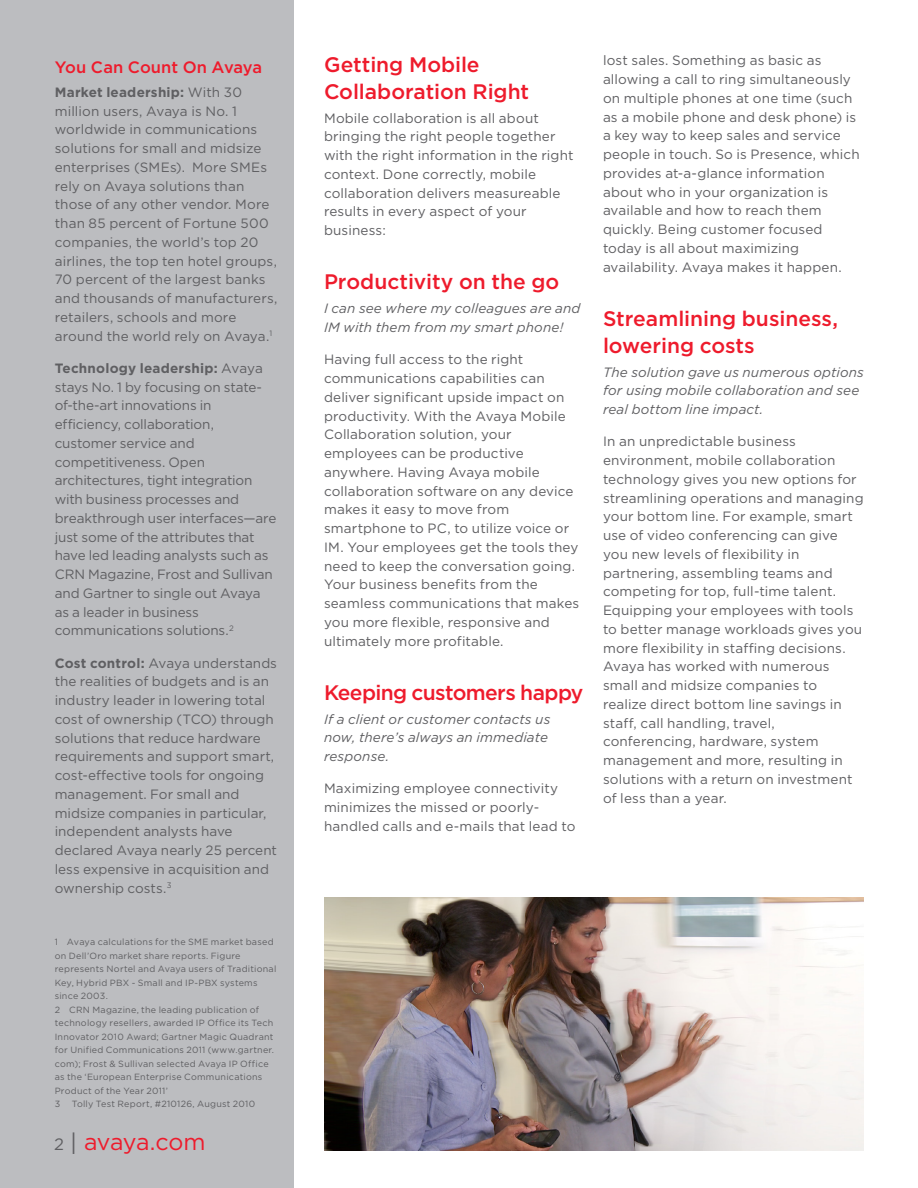
<style>
.page{position:relative;width:918px;height:1188px;background:#fff}
.page>*{position:absolute;margin:0;border:0;box-sizing:border-box;transform-origin:0 0}
.t1{font:23.25px "Gotham";letter-spacing:-.015em;color:#ee1b2c}
.Body_Header{font:500 21px/27px "Gotham";letter-spacing:-.005em;color:#ee1b2c}
.Body_Header-2{font:500 21px "Gotham";letter-spacing:-.03em;color:#ee1b2c}
.Body_Header-3{font:500 16.5px "Gotham";color:#ee1b2c}
.Body_copy{font:13.5px/18.8px "Gotham";letter-spacing:.005em;color:#5f5f62}
.Body_copy-2{font:italic 13.5px/18.8px "Gotham";letter-spacing:.01em;color:#5f5f62}
.Legal{font:9px/13.5px "Gotham";letter-spacing:.025em;color:#5f5f62}
.s1{font-weight:700}
.s2{font-size:16.5px;color:#5f5f62}
.s3{color:#5f5f62}
</style>
<div class="page">
<div style="left:0;top:0;width:294px;height:1188px;background:#bcbdc0"></div>
<img style="left:324px;top:898px;width:540px;height:252px">
<p class="Body_Header-3" style="left:55px;top:57px;width:209px">You Can Count On Avaya</p>
<p class="Body_copy" style="left:55px;top:82px;width:224px"><span class="s1">Market leadership:</span> With 30 million users, Avaya is No. 1 worldwide in communications solutions for small and midsize enterprises (SMEs). More SMEs rely on Avaya solutions than those of any other vendor. More than 85 percent of Fortune 500 companies, the world’s top 20 airlines, the top ten hotel groups,<br>70 percent of the largest banks and thousands of manufacturers, retailers, schools and more around the world rely on Avaya.<sup>1</sup></p>
<p class="Body_copy" style="left:55px;top:358px;width:223px"><span class="s1">Technology leadership:</span> Avaya stays No. 1 by focusing on state&shy;of-the-art innovations in efficiency, collaboration, customer service and competitiveness. Open architectures, tight integration with business processes and breakthrough user interfaces—are just some of the attributes that have led leading analysts such as<br>CRN Magazine, Frost and Sullivan and Gartner to single out Avaya as a leader in business communications solutions.<sup>2</sup></p>
<p class="Body_copy" style="left:55px;top:653px;width:224px"><span class="s1">Cost control:</span> Avaya understands the realities of budgets and is an industry leader in lowering total cost of ownership (TCO) through solutions that reduce hardware requirements and support smart, cost-effective tools for ongoing management. For small and midsize companies in particular, independent analysts have declared Avaya nearly 25 percent less expensive in acquisition and ownership costs.<sup>3</sup></p>
<p class="Legal" style="left:55px;top:935px;width:223px">1 Avaya calculations for the SME market based on Dell’Oro market share reports. Figure represents Nortel and Avaya users of Traditional Key, Hybrid PBX - Small and IP-PBX systems since 2003.</p>
<p class="Legal" style="left:55px;top:1002px;width:221px">2 CRN Magazine, the leading publication of technology resellers, awarded IP Office its Tech Innovator 2010 Award; Gartner Magic Quadrant for Unified Communications 2011 (www.gartner. com); Frost &amp; Sullivan selected Avaya IP Office as the ‘European Enterprise Communications Product of the Year 2011’</p>
<p class="Legal" style="left:55px;top:1097px;width:7px">3</p>
<p class="Legal" style="left:72px;top:1097px;width:185px">Tolly Test Report, #210126, August 2010</p>
<h1 class="t1" style="left:54px;top:1129px;width:153px"><span class="s2">2</span> <span class="s3">|</span> avaya.com</h1>
<p class="Body_Header" style="left:324px;top:50px;width:207px">Getting Mobile<br>Collaboration Right</p>
<p class="Body_copy" style="left:324px;top:108px;width:251px">Mobile collaboration is all about bringing the right people together with the right information in the right context. Done correctly, mobile collaboration delivers measureable results in every aspect of your business:</p>
<p class="Body_Header" style="left:324px;top:268px;width:237px">Productivity on the go</p>
<p class="Body_copy-2" style="left:324px;top:299px;width:258px">I can see where my colleagues are and<br>IM with them from my smart phone!</p>
<p class="Body_copy" style="left:324px;top:350px;width:257px">Having full access to the right communications capabilities can deliver significant upside impact on productivity. With the Avaya Mobile Collaboration solution, your employees can be productive anywhere. Having Avaya mobile collaboration software on any device makes it easy to move from smartphone to PC, to utilize voice or IM. Your employees get the tools they need to keep the conversation going.<br>Your business benefits from the seamless communications that makes you more flexible, responsive and ultimately more profitable.</p>
<p class="Body_Header-2" style="left:324px;top:680px;width:261px">Keeping customers happy</p>
<p class="Body_copy-2" style="left:324px;top:710px;width:228px">If a client or customer contacts us now, there’s always an immediate response.</p>
<p class="Body_copy" style="left:324px;top:779px;width:253px">Maximizing employee connectivity minimizes the missed or poorly&shy;handled calls and e-mails that lead to</p>
<p class="Body_copy" style="left:603px;top:51px;width:258px">lost sales. Something as basic as allowing a call to ring simultaneously on multiple phones at one time (such as a mobile phone and desk phone) is a key way to keep sales and service people in touch. So is Presence, which provides at-a-glance information about who in your organization is available and how to reach them quickly. Being customer focused today is all about maximizing availability. Avaya makes it happen.</p>
<p class="Body_Header" style="left:603px;top:304px;width:237px">Streamlining business, lowering costs</p>
<p class="Body_copy-2" style="left:603px;top:363px;width:262px">The solution gave us numerous options for using mobile collaboration and see real bottom line impact.</p>
<p class="Body_copy" style="left:603px;top:432px;width:262px">In an unpredictable business environment, mobile collaboration technology gives you new options for streamlining operations and managing your bottom line. For example, smart use of video conferencing can give you new levels of flexibility in partnering, assembling teams and competing for top, full-time talent.<br>Equipping your employees with tools to better manage workloads gives you more flexibility in staffing decisions.<br>Avaya has worked with numerous small and midsize companies to realize direct bottom line savings in staff, call handling, travel, conferencing, hardware, system management and more, resulting in solutions with a return on investment of less than a year.</p>
</div>
